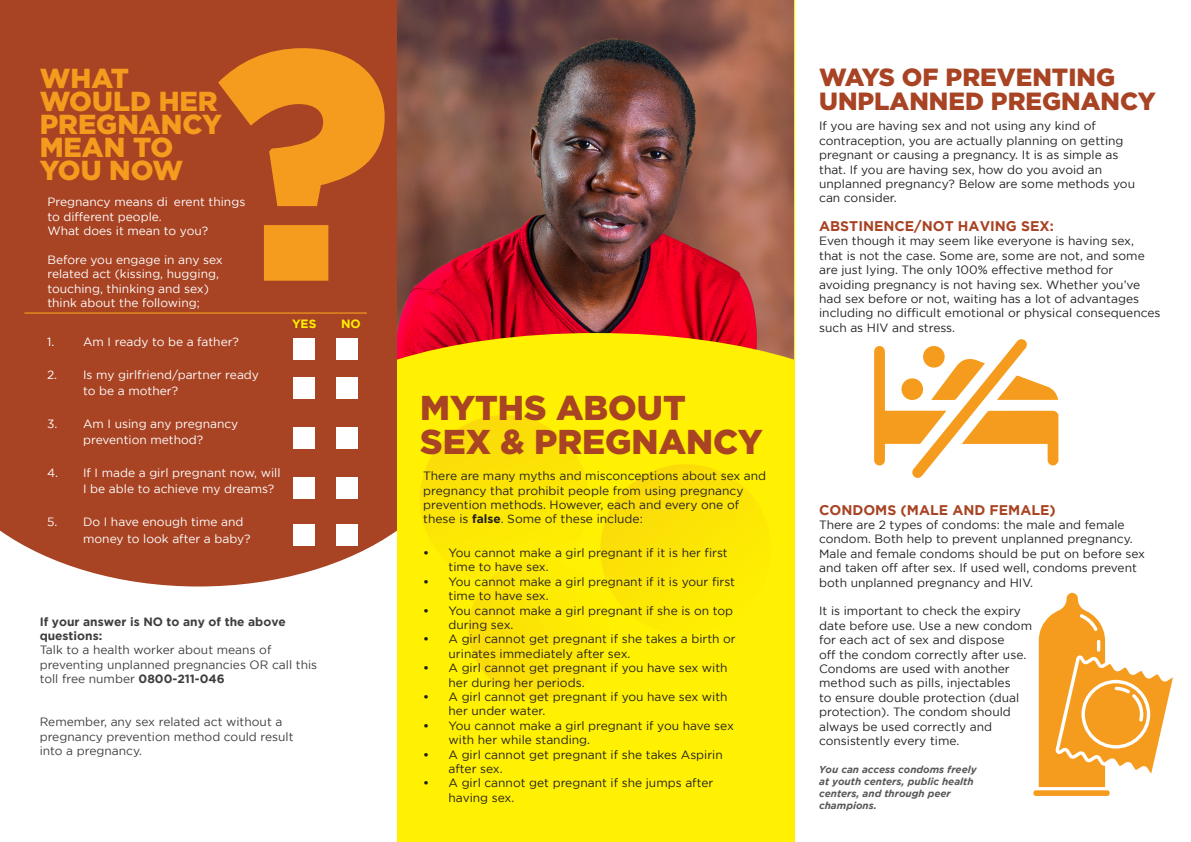
<style>
.page{position:relative;width:1191px;height:842px;background:#fff}
.page>*{position:absolute;margin:0;border:0;box-sizing:border-box;transform-origin:0 0}
.t1{font:900 34.5px/33.5px "Gotham";color:#a84323}
.t2{font:900 27.5px/23px "Gotham";color:#f59c1e}
.t3{font:900 24.9px/24.1px "Gotham";color:#a84323}
.t4{font:700 14px "Gotham";color:#a84323}
.t5{font:12px/14.4px "Gotham";color:#231f20}
.t6{font:12px/14.4px "Gotham";color:#fff}
.t7{font:12px/14.4px "Gotham";color:#3e3e3f}
.t8{font:700 12px/14.4px "Gotham";color:#3e3e3f}
.t9{font:700 12px "Gotham";color:#fff101}
.t10{font:italic 700 10px/12px "Gotham";color:#57585a}
.s1{font-weight:700}
</style>
<div class="page">
<div style="left:0;top:0;width:397px;height:586px;background:#a84323"></div>
<div style="left:397px;top:0;width:397px;height:842px;background:#fff101"></div>
<div style="left:294px;top:339px;width:21px;height:21px;background:#fff"></div>
<div style="left:337px;top:339px;width:21px;height:21px;background:#fff"></div>
<div style="left:294px;top:377px;width:21px;height:21px;background:#fff"></div>
<div style="left:337px;top:377px;width:21px;height:21px;background:#fff"></div>
<div style="left:294px;top:427px;width:21px;height:22px;background:#fff"></div>
<div style="left:337px;top:427px;width:21px;height:22px;background:#fff"></div>
<div style="left:294px;top:478px;width:21px;height:21px;background:#fff"></div>
<div style="left:337px;top:478px;width:21px;height:21px;background:#fff"></div>
<div style="left:294px;top:525px;width:21px;height:21px;background:#fff"></div>
<div style="left:337px;top:525px;width:21px;height:21px;background:#fff"></div>
<div style="left:1033px;top:790px;width:76px;height:6px;background:#f59c1e;border-radius:2px"></div>
<svg style="left:1038px;top:593px;width:135px;height:194px"></svg>
<svg style="left:874px;top:339px;width:184px;height:139px"></svg>
<svg style="left:218px;top:48px;width:167px;height:233px;background:#cc6d20"></svg>
<hr style="left:24px;top:312px;width:343px;height:2px;background:#f59c1e">
<svg style="left:420px;top:415px;width:337px;height:284px"></svg>
<img style="left:397px;top:0;width:397px;height:360px">
<h2 class="t2" style="left:40px;top:66px;width:184px">WHAT<br>WOULD HER<br>PREGNANCY<br>MEAN TO<br>YOU NOW</h2>
<p class="t6" style="left:47px;top:195px;width:199px">Pregnancy means di erent things to different people.<br>What does it mean to you?</p>
<p class="t6" style="left:47px;top:252px;width:177px">Before you engage in any sex related act (kissing, hugging, touching, thinking and sex) think about the following;</p>
<p class="t6" style="left:47px;top:334px;width:193px">1. Am I ready to be a father?</p>
<p class="t6" style="left:83px;top:366px;width:177px;line-height:16.4px;text-indent:-36px">2. Is my girlfriend/partner ready to be a mother?</p>
<p class="t6" style="left:47px;top:415px;width:193px;line-height:16.4px;text-align:center">3. Am I using any pregnancy prevention method?</p>
<p class="t6" style="left:83px;top:464px;width:199px;line-height:16.4px;text-indent:-36px">4. If I made a girl pregnant now, will<br>I be able to achieve my dreams?</p>
<p class="t6" style="left:83px;top:514px;width:169px;line-height:16.4px;text-indent:-36px">5. Do I have enough time and money to look after a baby?</p>
<p class="t9" style="left:292px;top:317px;width:26px">YES</p>
<p class="t9" style="left:341px;top:317px;width:21px">NO</p>
<p class="t8" style="left:40px;top:614px;width:248px">If your answer is NO to any of the above questions:</p>
<p class="t7" style="left:40px;top:643px;width:279px">Talk to a health worker about means of preventing unplanned pregnancies OR call this toll free number <span class="s1">0800-211-046</span></p>
<p class="t7" style="left:40px;top:715px;width:255px">Remember, any sex related act without a pregnancy prevention method could result into a pregnancy.</p>
<h1 class="t1" style="left:420px;top:390px;width:344px">MYTHS ABOUT<br>SEX &amp; PREGNANCY</h1>
<p class="t5" style="left:423px;top:469px;width:344px">There are many myths and misconceptions about sex and pregnancy that prohibit people from using pregnancy prevention methods. However, each and every one of these is <span class="s1">false</span>. Some of these include:</p>
<p class="t5" style="left:448px;top:545px;width:281px;text-indent:-25px"><span class="s1">•</span> You cannot make a girl pregnant if it is her first time to have sex.</p>
<p class="t5" style="left:448px;top:574px;width:288px;text-indent:-25px"><span class="s1">•</span> You cannot make a girl pregnant if it is your first time to have sex.</p>
<p class="t5" style="left:448px;top:603px;width:286px;text-indent:-25px"><span class="s1">•</span> You cannot make a girl pregnant if she is on top during sex.</p>
<p class="t5" style="left:448px;top:632px;width:289px;text-indent:-25px"><span class="s1">•</span> A girl cannot get pregnant if she takes a birth or urinates immediately after sex.</p>
<p class="t5" style="left:448px;top:661px;width:280px;text-indent:-25px"><span class="s1">•</span> A girl cannot get pregnant if you have sex with her during her periods.</p>
<p class="t5" style="left:448px;top:689px;width:280px;text-indent:-25px"><span class="s1">•</span> A girl cannot get pregnant if you have sex with her under water.</p>
<p class="t5" style="left:448px;top:718px;width:287px;text-indent:-25px"><span class="s1">•</span> You cannot make a girl pregnant if you have sex with her while standing.</p>
<p class="t5" style="left:448px;top:747px;width:276px;text-indent:-25px"><span class="s1">•</span> A girl cannot get pregnant if she takes Aspirin after sex.</p>
<p class="t5" style="left:448px;top:776px;width:266px;text-indent:-25px"><span class="s1">•</span> A girl cannot get pregnant if she jumps after having sex.</p>
<h3 class="t3" style="left:819px;top:64px;width:338px">WAYS OF PREVENTING<br>UNPLANNED PREGNANCY</h3>
<p class="t5" style="left:819px;top:119px;width:317px">If you are having sex and not using any kind of contraception, you are actually planning on getting pregnant or causing a pregnancy. It is as simple as that. If you are having sex, how do you avoid an unplanned pregnancy? Below are some methods you can consider.</p>
<p class="t4" style="left:819px;top:218px;width:236px">ABSTINENCE/NOT HAVING SEX:</p>
<p class="t5" style="left:819px;top:234px;width:343px">Even though it may seem like everyone is having sex, that is not the case. Some are, some are not, and some are just lying. The only 100% effective method for avoiding pregnancy is not having sex. Whether you’ve had sex before or not, waiting has a lot of advantages including no difficult emotional or physical consequences such as HIV and stress.</p>
<p class="t4" style="left:819px;top:501px;width:238px">CONDOMS (MALE AND FEMALE)</p>
<p class="t5" style="left:819px;top:517px;width:327px">There are 2 types of condoms: the male and female condom. Both help to prevent unplanned pregnancy.<br>Male and female condoms should be put on before sex and taken off after sex. If used well, condoms prevent both unplanned pregnancy and HIV.</p>
<p class="t5" style="left:819px;top:604px;width:214px">It is important to check the expiry date before use. Use a new condom for each act of sex and dispose<br>off the condom correctly after use.<br>Condoms are used with another method such as pills, injectables<br>to ensure double protection (dual protection). The condom should always be used correctly and consistently every time.</p>
<p class="t10" style="left:819px;top:763px;width:159px">You can access condoms freely at youth centers, public health centers, and through peer champions.</p>
</div>
